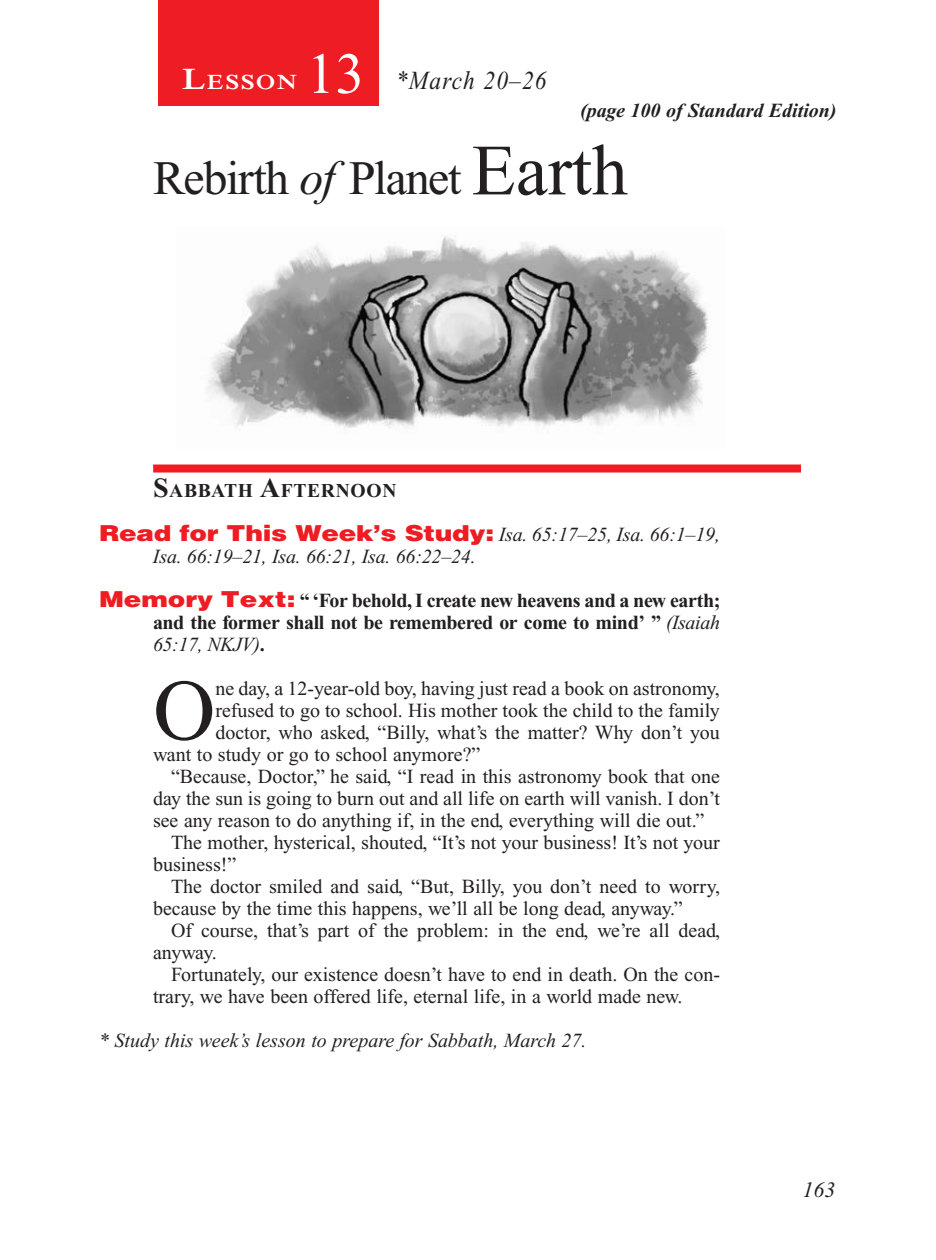
<style>
.page{position:relative;width:936px;height:1260px;background:#fff}
.page>*{position:absolute;margin:0;border:0;box-sizing:border-box;transform-origin:0 0}
.Body_Drop_Cap{font:86.4px "Times New Roman PS Std";color:#231f20}
.Lesson_Number{font:58px "Times New Roman PS Std";color:#fff}
.Lesson_Head_SA{font:48px "Times New Roman PS Std";letter-spacing:-.03em;color:#231f20}
.Lesson_Dates{font:italic 26px "Times New Roman PS Std";letter-spacing:.05em;color:#231f20;scale:.9 1}
.PageNumbers{font:italic 22px "Times New Roman PS Std";color:#231f20}
.Lesson_Start_Head{font:600 21px "Times NRMT Std";letter-spacing:.07em;color:#fff;scale:1.1 1}
.Body{font:20px/22px "Times New Roman PS Std";color:#231f20}
.Body_Drop_Cap-2{font:20px "Times New Roman PS Std";color:#231f20}
.Question{font:italic 20px/22px "Times New Roman PS Std";letter-spacing:-.01em;color:#231f20}
.Question-2{font:700 20px/22px "Times New Roman PS Std";letter-spacing:-.02em;color:#231f20;text-align:justify}
.Page_from_SE{font:italic 700 20px "Times New Roman PS Std";color:#231f20}
.Sabbath_Afternoon_He{font:700 19.6px "Times New Roman PS Std";letter-spacing:.035em;color:#231f20}
.s1{font-size:30px}
.s2{font-style:italic}
.s3{font-size:72px}
.s4{font-size:28px}
.s5{font-family:"Helvetica LT Std";font-weight:900;font-style:normal;font-size:22px;color:#ee1d23}
.s6{font-family:"Helvetica LT Std";font-weight:900;font-size:22px;color:#ee1d23}
.s7{font-weight:400;font-style:italic}
</style>
<div class="page">
<div style="left:158px;top:1px;width:221px;height:105px;background:#ee1d23"></div>
<div style="left:153px;top:465px;width:648px;height:8px;background:#ee1d23"></div>
<img style="left:206px;top:236px;width:505px;height:192px">
<p class="Lesson_Number" style="left:306px;top:42px;width:59px">13</p>
<p class="Lesson_Start_Head" style="left:182px;top:70px;width:106px"><span class="s1">L</span>ESSON</p>
<p class="Lesson_Dates" style="left:396px;top:66px;width:169px">*March 20–26</p>
<p class="Page_from_SE" style="left:580px;top:100px;width:258px">(page 100 of Standard Edition)</p>
<p class="Lesson_Head_SA" style="left:153px;top:152px;width:476px">Rebirth <span class="s2">of</span> Planet <span class="s3">Earth</span></p>
<p class="Sabbath_Afternoon_He" style="left:153px;top:480px;width:245px"><span class="s4">S</span>ABBATH <span class="s4">A</span>FTERNOON</p>
<p class="Question" style="left:153px;top:524px;width:569px;text-indent:-54px"><span class="s5">Read for This Week’s Study:</span> Isa. 65:17–25, Isa. 66:1–19,<br>Isa. 66:19–21, Isa. 66:21, Isa. 66:22–24.</p>
<p class="Question-2" style="left:153px;top:590px;width:569px;text-indent:-54px"><span class="s6">Memory Text:</span> “ ‘For behold, I create new heavens and a new earth; and the former shall not be remembered or come to mind’ ” <span class="s7">(Isaiah 65:17, NKJV)</span>.</p>
<p class="Body_Drop_Cap" style="left:153px;top:664px;width:64px">O</p>
<p class="Body_Drop_Cap-2" style="left:215px;top:678px;width:506px">ne day, a 12-year-old boy, having just read a book on astronomy,</p>
<p class="Body_Drop_Cap-2" style="left:215px;top:700px;width:506px">refused to go to school. His mother took the child to the family</p>
<p class="Body_Drop_Cap-2" style="left:215px;top:722px;width:506px">doctor, who asked, “Billy, what’s the matter? Why don’t you</p>
<p class="Body_Drop_Cap-2" style="left:153px;top:744px;width:329px">want to study or go to school anymore?”</p>
<p class="Body" style="left:153px;top:766px;width:568px;text-align:justify;text-indent:18px">“Because, Doctor,” he said, “I read in this astronomy book that one day the sun is going to burn out and all life on earth will vanish. I don’t see any reason to do anything if, in the end, everything will die out.”</p>
<p class="Body" style="left:153px;top:832px;width:569px;text-indent:18px">The mother, hysterical, shouted, “It’s not your business! It’s not your business!”</p>
<p class="Body" style="left:153px;top:876px;width:568px;text-indent:18px">The doctor smiled and said, “But, Billy, you don’t need to worry, because by the time this happens, we’ll all be long dead, anyway.”</p>
<p class="Body" style="left:153px;top:920px;width:569px;text-indent:18px">Of course, that’s part of the problem: in the end, we’re all dead, anyway.</p>
<p class="Body" style="left:153px;top:964px;width:568px;text-indent:18px">Fortunately, our existence doesn’t have to end in death. On the con&shy;trary, we have been offered life, eternal life, in a world made new.</p>
<p class="Question" style="left:99px;top:1030px;width:489px">* Study this week’s lesson to prepare for Sabbath, March 27.</p>
<p class="PageNumbers" style="left:802px;top:1178px;width:34px">163</p>
</div>
